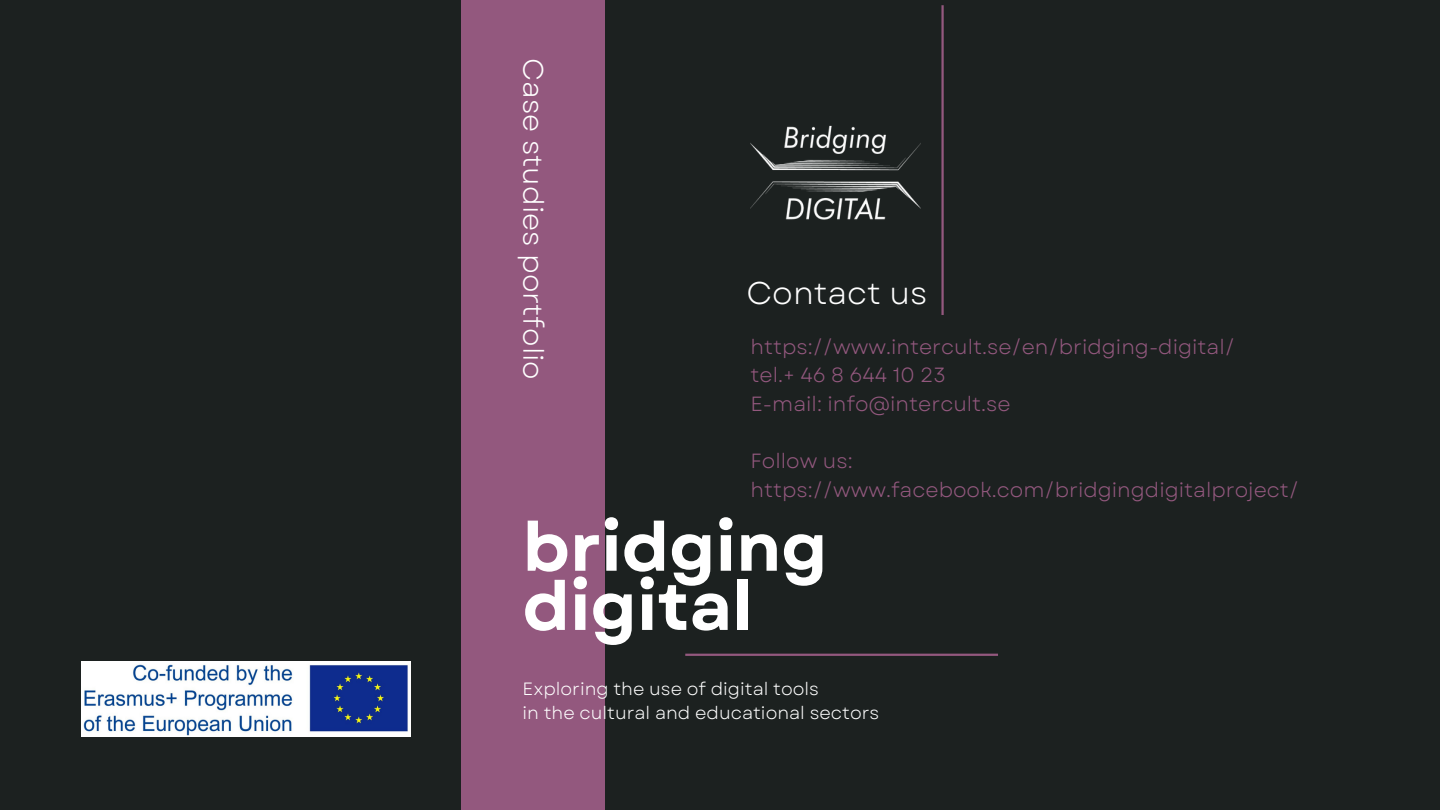
<style>
.page{position:relative;width:1440px;height:810px;background:#1c2120}
.page>*{position:absolute;margin:0;border:0;box-sizing:border-box;transform-origin:0 0}
.t1{font:700 67.7px "Garet";color:#fff}
.t2{font:31.4px "Garet";color:#fff}
.t3{font:28px "Garet";color:#fff}
.t4{font:20.5px/28.6px "Garet";color:#93587e}
.t5{font:17.8px "Garet";color:#fff}
</style>
<div class="page">
<div style="left:461px;top:0;width:143px;height:810px;background:#93587e"></div>
<hr style="left:941px;top:5px;width:3px;height:310px;background:#93587e">
<hr style="left:685px;top:654px;width:313px;height:2px;background:#93587e">
<img style="left:751px;top:125px;width:170px;height:95px">
<img style="left:81px;top:661px;width:330px;height:75px">
<p class="t3" style="left:553px;top:58px;width:323px;rotate:90deg">Case studies portfolio</p>
<p class="t2" style="left:746px;top:270px;width:182px">Contact us</p>
<p class="t4" style="left:751px;top:333px;width:486px">https://www.intercult.se/en/bridging-digital/</p>
<p class="t4" style="left:751px;top:361px;width:197px">tel.+ 46 8 644 10 23</p>
<p class="t4" style="left:751px;top:390px;width:262px">E-mail: info@intercult.se</p>
<p class="t4" style="left:751px;top:447px;width:550px">Follow us: https://www.facebook.com/bridgingdigitalproject/</p>
<p class="t1" style="left:523px;top:498px;width:307px">bridging</p>
<p class="t1" style="left:523px;top:557px;width:232px">digital</p>
<p class="t5" style="left:523px;top:676px;width:298px">Exploring the use of digital tools</p>
<p class="t5" style="left:523px;top:700px;width:358px">in the cultural and educational sectors</p>
</div>
